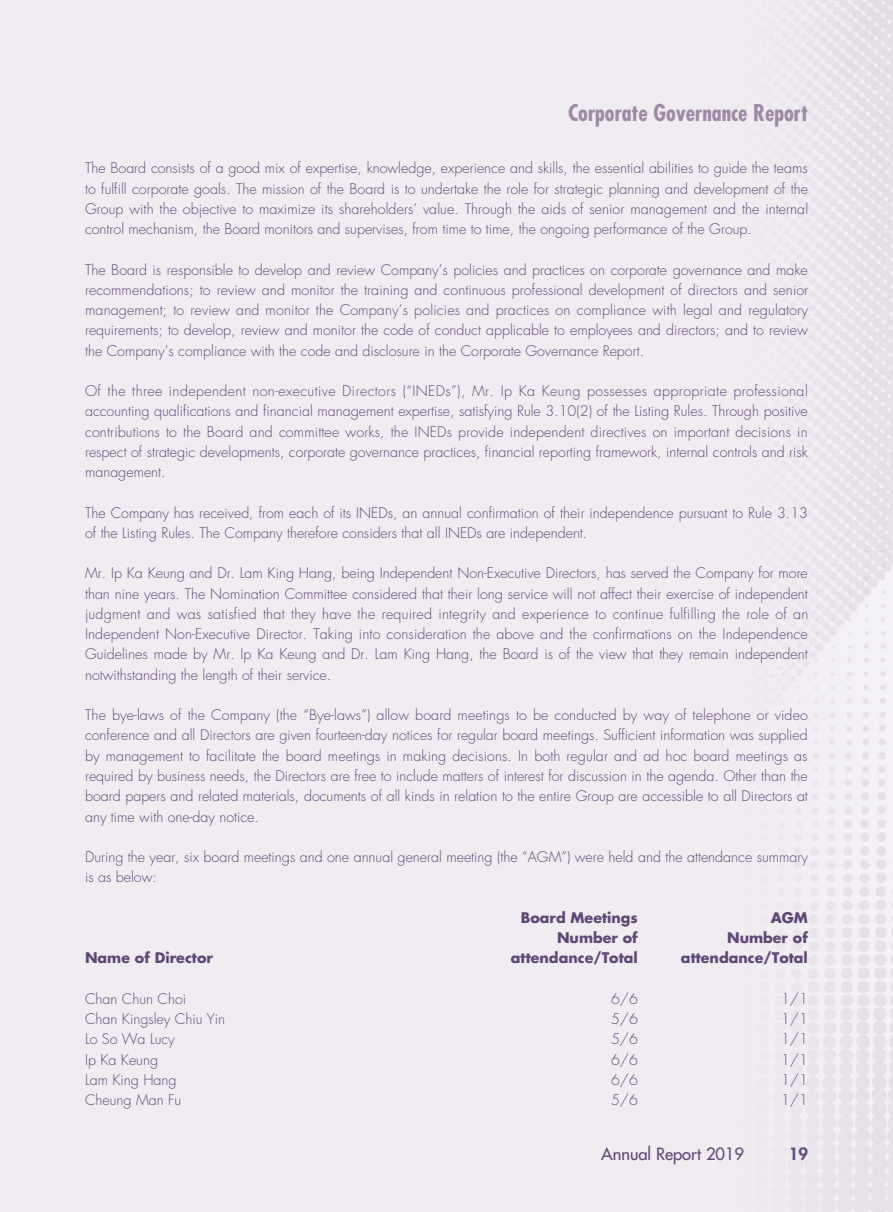
<style>
.page{position:relative;width:893px;height:1212px;background:#fff}
.page>*{position:absolute;margin:0;border:0;box-sizing:border-box;transform-origin:0 0}
.t1{font:700 condensed 22.5px "Futura Std";color:#9e8aa5}
.t2{font:500 16.5px "Futura Std";color:#5f4776}
.t3{font:800 16.5px "Futura Std";color:#5f4776}
.t4{font:300 14.25px/20.2px "Futura Std";color:#5f4776;text-align:justify}
.t5{font:700 14.25px "Futura Std";color:#5f4776}
</style>
<div class="page">
<h1 class="t1" style="left:568px;top:98px;width:241px">Corporate Governance Report</h1>
<p class="t4" style="left:85px;top:159px;width:725px">The Board consists of a good mix of expertise, knowledge, experience and skills, the essential abilities to guide the teams to fulfill corporate goals. The mission of the Board is to undertake the role for strategic planning and development of the Group with the objective to maximize its shareholders’ value. Through the aids of senior management and the internal control mechanism, the Board monitors and supervises, from time to time, the ongoing performance of the Group.</p>
<p class="t4" style="left:85px;top:260px;width:725px">The Board is responsible to develop and review Company’s policies and practices on corporate governance and make recommendations; to review and monitor the training and continuous professional development of directors and senior management; to review and monitor the Company’s policies and practices on compliance with legal and regulatory requirements; to develop, review and monitor the code of conduct applicable to employees and directors; and to review the Company’s compliance with the code and disclosure in the Corporate Governance Report.</p>
<p class="t4" style="left:85px;top:381px;width:724px">Of the three independent non-executive Directors (“INEDs”), Mr. Ip Ka Keung possesses appropriate professional accounting qualifications and financial management expertise, satisfying Rule 3.10(2) of the Listing Rules. Through positive contributions to the Board and committee works, the INEDs provide independent directives on important decisions in respect of strategic developments, corporate governance practices, financial reporting framework, internal controls and risk management.</p>
<p class="t4" style="left:85px;top:503px;width:724px">The Company has received, from each of its INEDs, an annual confirmation of their independence pursuant to Rule 3.13 of the Listing Rules. The Company therefore considers that all INEDs are independent.</p>
<p class="t4" style="left:85px;top:563px;width:725px">Mr. Ip Ka Keung and Dr. Lam King Hang, being Independent Non-Executive Directors, has served the Company for more than nine years. The Nomination Committee considered that their long service will not affect their exercise of independent judgment and was satisfied that they have the required integrity and experience to continue fulfilling the role of an Independent Non-Executive Director. Taking into consideration the above and the confirmations on the Independence Guidelines made by Mr. Ip Ka Keung and Dr. Lam King Hang, the Board is of the view that they remain independent notwithstanding the length of their service.</p>
<p class="t4" style="left:85px;top:705px;width:724px">The bye-laws of the Company (the “Bye-laws”) allow board meetings to be conducted by way of telephone or video conference and all Directors are given fourteen-day notices for regular board meetings. Sufficient information was supplied by management to facilitate the board meetings in making decisions. In both regular and ad hoc board meetings as required by business needs, the Directors are free to include matters of interest for discussion in the agenda. Other than the board papers and related materials, documents of all kinds in relation to the entire Group are accessible to all Directors at any time with one-day notice.</p>
<p class="t4" style="left:85px;top:847px;width:724px">During the year, six board meetings and one annual general meeting (the “AGM”) were held and the attendance summary is as below:</p>
<p class="t5" style="left:521px;top:908px;width:119px">Board Meetings</p>
<p class="t5" style="left:771px;top:908px;width:39px">AGM</p>
<p class="t5" style="left:557px;top:928px;width:82px">Number of</p>
<p class="t5" style="left:727px;top:928px;width:82px">Number of</p>
<p class="t5" style="left:85px;top:948px;width:129px">Name of Director</p>
<p class="t5" style="left:511px;top:948px;width:128px">attendance/Total</p>
<p class="t5" style="left:681px;top:948px;width:128px">attendance/Total</p>
<p class="t4" style="left:85px;top:989px;width:103px">Chan Chun Choi</p>
<p class="t4" style="left:611px;top:989px;width:28px">6/6</p>
<p class="t4" style="left:781px;top:989px;width:28px">1/1</p>
<p class="t4" style="left:85px;top:1009px;width:142px">Chan Kingsley Chiu Yin</p>
<p class="t4" style="left:611px;top:1009px;width:28px">5/6</p>
<p class="t4" style="left:781px;top:1009px;width:28px">1/1</p>
<p class="t4" style="left:85px;top:1029px;width:91px">Lo So Wa Lucy</p>
<p class="t4" style="left:611px;top:1029px;width:28px">5/6</p>
<p class="t4" style="left:781px;top:1029px;width:28px">1/1</p>
<p class="t4" style="left:85px;top:1049px;width:75px">Ip Ka Keung</p>
<p class="t4" style="left:611px;top:1049px;width:28px">6/6</p>
<p class="t4" style="left:781px;top:1049px;width:28px">1/1</p>
<p class="t4" style="left:85px;top:1070px;width:93px">Lam King Hang</p>
<p class="t4" style="left:611px;top:1070px;width:28px">6/6</p>
<p class="t4" style="left:781px;top:1070px;width:28px">1/1</p>
<p class="t4" style="left:85px;top:1090px;width:98px">Cheung Man Fu</p>
<p class="t4" style="left:611px;top:1090px;width:28px">5/6</p>
<p class="t4" style="left:781px;top:1090px;width:28px">1/1</p>
<p class="t2" style="left:601px;top:1143px;width:145px">Annual Report 2019</p>
<p class="t3" style="left:789px;top:1143px;width:21px">19</p>
</div>
